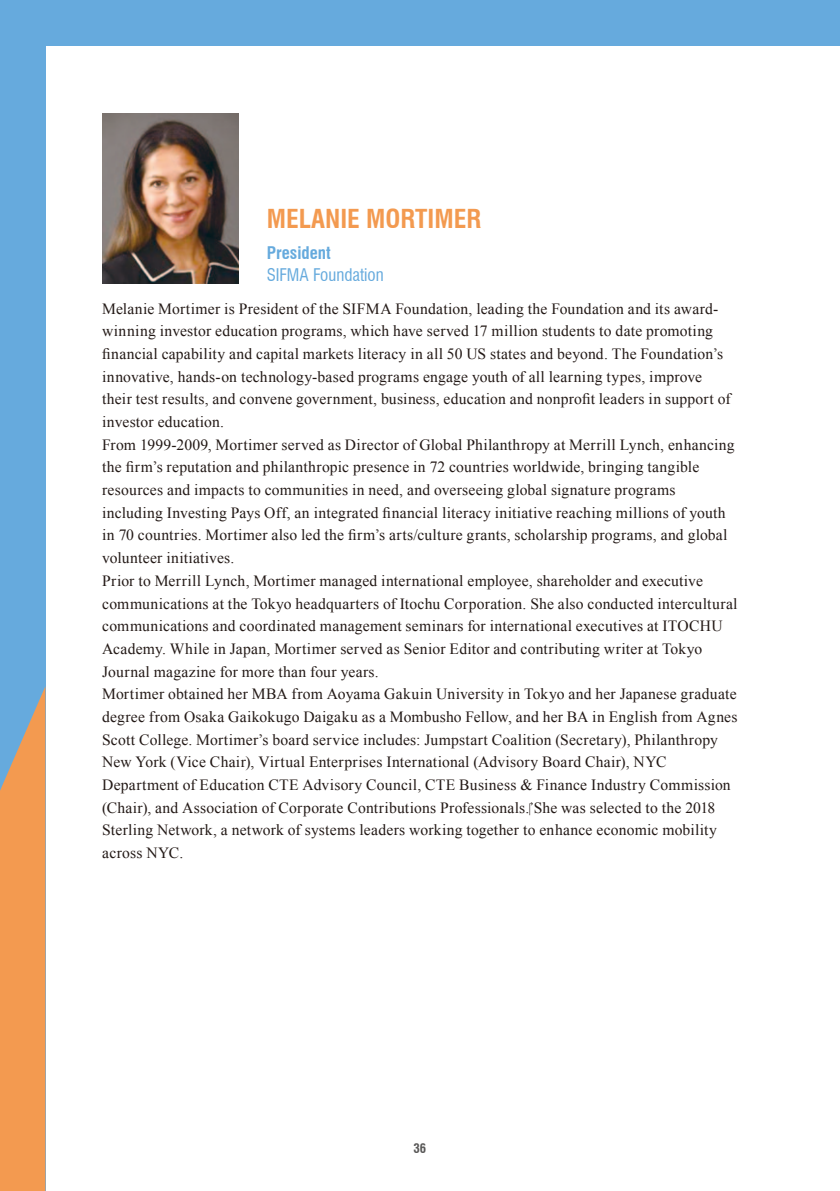
<style>
.page{position:relative;width:840px;height:1191px;background:#fff}
.page>*{position:absolute;margin:0;border:0;box-sizing:border-box;transform-origin:0 0}
.t1{font:700 condensed 25.6px "Swiss 721 BT";color:#f39a50}
.t2{font:condensed 17px "Swiss 721 BT";color:#6ad}
.t3{font:700 condensed 17px "Swiss 721 BT";color:#6ad}
.t4{font:15.6px/22.6px "Times New Roman";letter-spacing:.015em;color:#231916}
.t5{font:700 condensed 12.8px "Swiss 721 BT";color:#595857}
</style>
<div class="page">
<div style="left:0;top:0;width:45px;height:1191px;background:#6ad"></div>
<div style="left:0;top:0;width:839px;height:45px;background:#6ad"></div>
<svg style="left:0;top:687px;width:45px;height:504px;background:#e39b5f"></svg>
<img style="left:102px;top:113px;width:136px;height:170px">
<h1 class="t1" style="left:266px;top:203px;width:216px">MELANIE MORTIMER</h1>
<p class="t3" style="left:266px;top:242px;width:65px">President</p>
<p class="t2" style="left:266px;top:265px;width:118px">SIFMA Foundation</p>
<p class="t4" style="left:102px;top:297px;width:636px">Melanie Mortimer is President of the SIFMA Foundation, leading the Foundation and its award&shy;winning investor education programs, which have served 17 million students to date promoting financial capability and capital markets literacy in all 50 US states and beyond. The Foundation’s innovative, hands-on technology-based programs engage youth of all learning types, improve<br>their test results, and convene government, business, education and nonprofit leaders in support of investor education.<br>From 1999-2009, Mortimer served as Director of Global Philanthropy at Merrill Lynch, enhancing the firm’s reputation and philanthropic presence in 72 countries worldwide, bringing tangible resources and impacts to communities in need, and overseeing global signature programs including Investing Pays Off, an integrated financial literacy initiative reaching millions of youth in 70 countries. Mortimer also led the firm’s arts/culture grants, scholarship programs, and global volunteer initiatives.<br>Prior to Merrill Lynch, Mortimer managed international employee, shareholder and executive communications at the Tokyo headquarters of Itochu Corporation. She also conducted intercultural communications and coordinated management seminars for international executives at ITOCHU Academy. While in Japan, Mortimer served as Senior Editor and contributing writer at Tokyo Journal magazine for more than four years.<br>Mortimer obtained her MBA from Aoyama Gakuin University in Tokyo and her Japanese graduate degree from Osaka Gaikokugo Daigaku as a Mombusho Fellow, and her BA in English from Agnes Scott College. Mortimer’s board service includes: Jumpstart Coalition (Secretary), Philanthropy New York (Vice Chair), Virtual Enterprises International (Advisory Board Chair), NYC Department of Education CTE Advisory Council, CTE Business &amp; Finance Industry Commission (Chair), and Association of Corporate Contributions Professionals. She was selected to the 2018<br>Sterling Network, a network of systems leaders working together to enhance economic mobility across NYC.</p>
<p class="t5" style="left:413px;top:1141px;width:14px">36</p>
</div>
